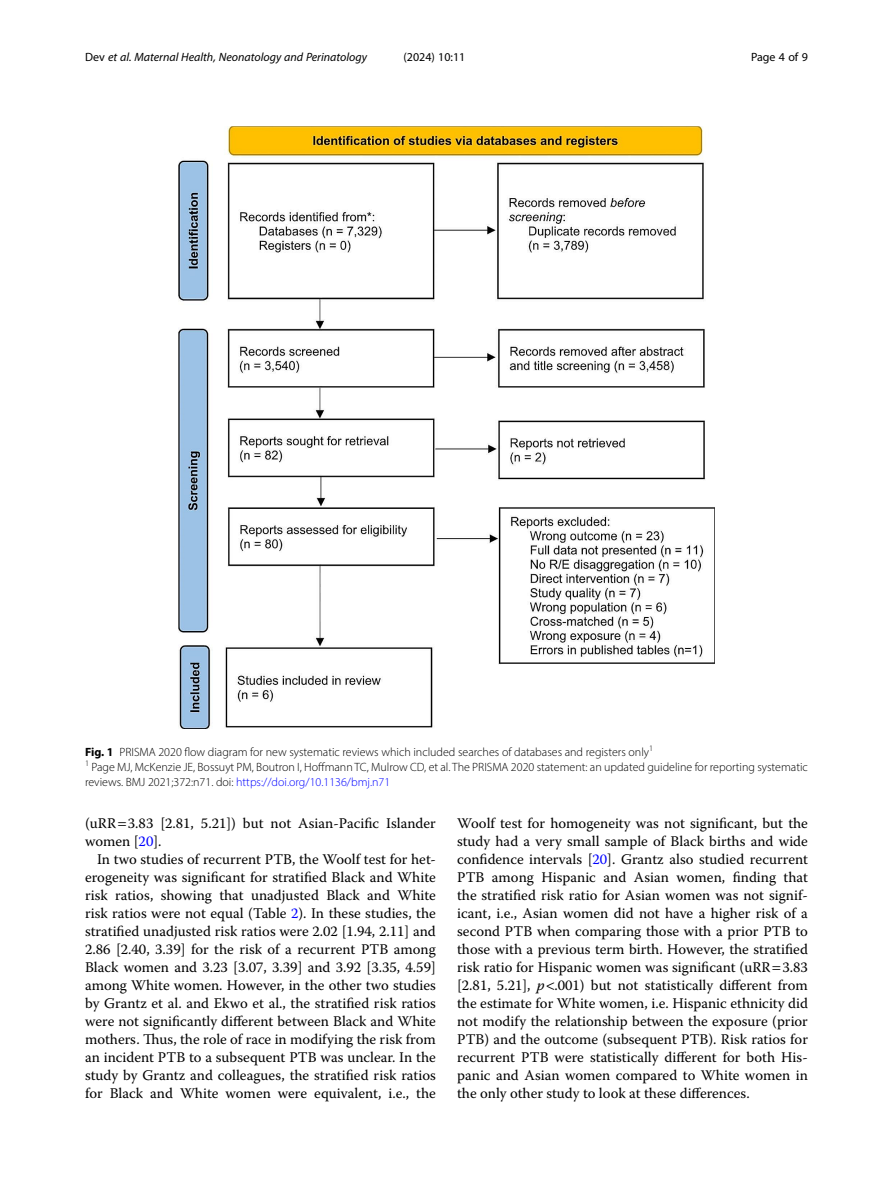
<style>
.page{position:relative;width:893px;height:1191px;background:#fff}
.page>*{position:absolute;margin:0;border:0;box-sizing:border-box;transform-origin:0 0}
.Body_Text_Indent{font:14.7px/18px "Warnock Pro";color:#000;text-align:justify}
.Body_Text{font:14.7px/18px "Warnock Pro";color:#000}
.Figure_Caption{font:300 12px/15px "Myriad Pro";color:#000}
.t1{font:italic 12px "Myriad Pro";color:#000}
.t2{font:12px "Myriad Pro";color:#000}
.s1{font-style:normal}
.s2{font-weight:700}
.s3{color:#00f}
.s4{font-style:italic}
</style>
<div class="page">
<img style="left:178px;top:126px;width:536px;height:603px">
<p class="t1" style="left:85px;top:50px;width:284px"><span class="s1">Dev</span> et al. Maternal Health, Neonatology and Perinatology</p>
<p class="t2" style="left:404px;top:50px;width:63px">(2024) 10:11</p>
<p class="t2" style="left:751px;top:50px;width:58px">Page 4 of 9</p>
<p class="Figure_Caption" style="left:85px;top:744px;width:570px"><span class="s2">Fig. 1</span> PRISMA 2020 flow diagram for new systematic reviews which included searches of databases and registers only<sup>1</sup></p>
<p class="Figure_Caption" style="left:85px;top:759px;width:724px"><sup>1</sup> Page MJ, McKenzie JE, Bossuyt PM, Boutron I, Hoffmann TC, Mulrow CD, et al. The PRISMA 2020 statement: an updated guideline for reporting systematic reviews. BMJ 2021;372:n71. doi: <span class="s3">https://doi.org/10.1136/bmj.n71</span></p>
<p class="Body_Text" style="left:85px;top:814px;width:352px">(uRR 3.83 [2.81, 5.21]) but not Asian-Pacific Islander women [<span class="s3">20</span>].</p>
<p class="Body_Text_Indent" style="left:85px;top:850px;width:352px;text-indent:12px">In two studies of recurrent PTB, the Woolf test for het&shy;erogeneity was significant for stratified Black and White risk ratios, showing that unadjusted Black and White risk ratios were not equal (Table <span class="s3">2</span>). In these studies, the stratified unadjusted risk ratios were 2.02 [1.94, 2.11] and 2.86 [2.40, 3.39] for the risk of a recurrent PTB among Black women and 3.23 [3.07, 3.39] and 3.92 [3.35, 4.59] among White women. However, in the other two studies by Grantz et al. and Ekwo et al., the stratified risk ratios were not significantly different between Black and White mothers. Thus, the role of race in modifying the risk from an incident PTB to a subsequent PTB was unclear. In the study by Grantz and colleagues, the stratified risk ratios for Black and White women were equivalent, i.e., the</p>
<p class="Body_Text_Indent" style="left:457px;top:814px;width:352px">Woolf test for homogeneity was not significant, but the study had a very small sample of Black births and wide confidence intervals [<span class="s3">20</span>]. Grantz also studied recurrent PTB among Hispanic and Asian women, finding that the stratified risk ratio for Asian women was not signif&shy;icant, i.e., Asian women did not have a higher risk of a second PTB when comparing those with a prior PTB to those with a previous term birth. However, the stratified risk ratio for Hispanic women was significant (uRR 3.83 [2.81, 5.21], <span class="s4">p</span> .001) but not statistically different from the estimate for White women, i.e. Hispanic ethnicity did not modify the relationship between the exposure (prior PTB) and the outcome (subsequent PTB). Risk ratios for recurrent PTB were statistically different for both His&shy;panic and Asian women compared to White women in the only other study to look at these differences.</p>
</div>
